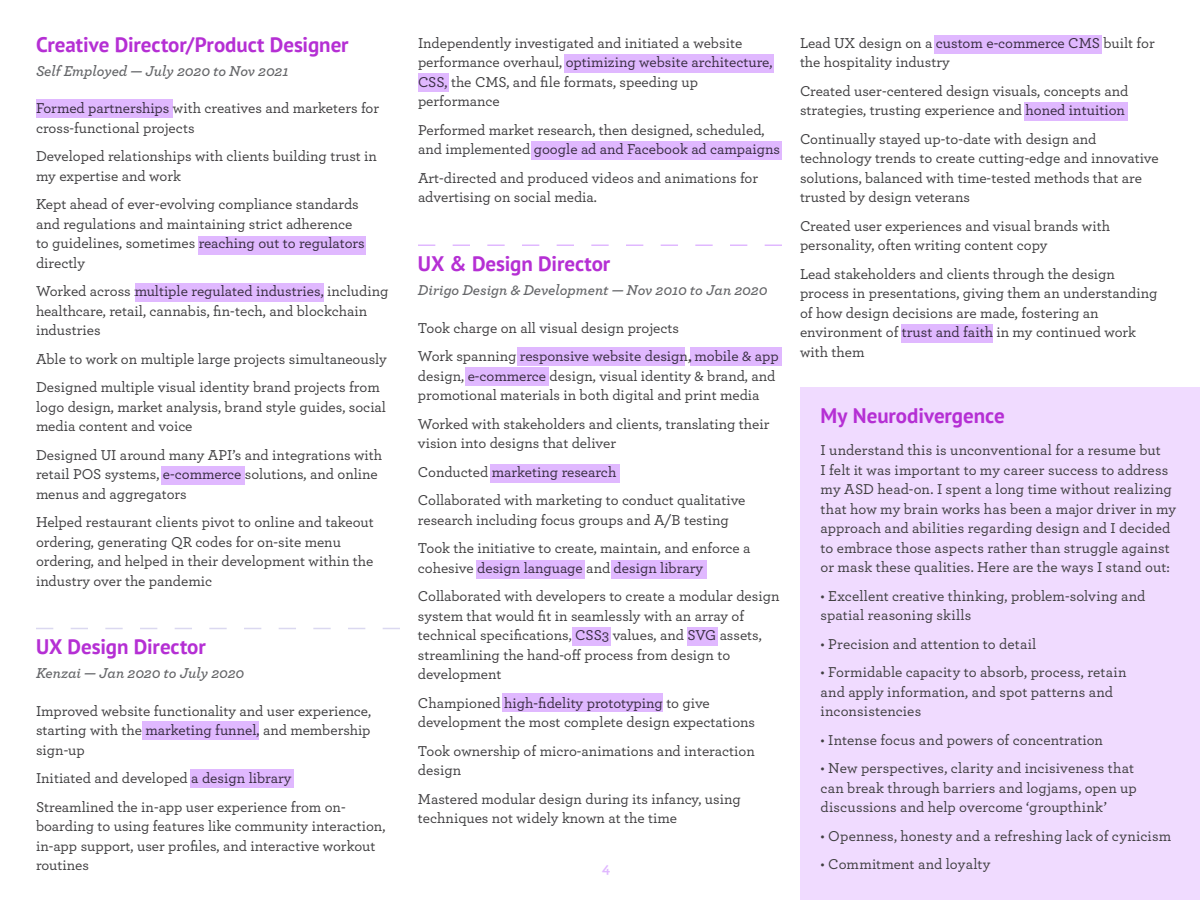
<style>
.page{position:relative;width:1200px;height:900px;background:#fff}
.page>*{position:absolute;margin:0;border:0;box-sizing:border-box;transform-origin:0 0}
.t1{font:700 21px "PT Sans";letter-spacing:-.005em;color:#b52fd4}
.t2{font:500 15px/19.5px "Archer Pro";color:#3f3e40}
.t3{font:500 15px/19.5px "Archer";letter-spacing:.005em;color:#3f3e40}
.t4{font:italic 600 15px "Archer Pro";color:#656669}
.t5{font:700 15px "Archer Pro";color:#e0b8ff}
</style>
<div class="page">
<svg style="left:36px;top:628px;width:364px;height:1px"></svg>
<svg style="left:418px;top:244px;width:364px;height:2px"></svg>
<div style="left:800px;top:387px;width:400px;height:513px;background:#f0dbff"></div>
<div style="left:36px;top:99px;width:136px;height:18px;background:#e0b8ff"></div>
<div style="left:198px;top:237px;width:168px;height:18px;background:#e0b8ff"></div>
<div style="left:135px;top:283px;width:189px;height:19px;background:#e0b8ff"></div>
<div style="left:161px;top:466px;width:83px;height:18px;background:#e0b8ff"></div>
<div style="left:142px;top:722px;width:118px;height:18px;background:#e0b8ff"></div>
<div style="left:190px;top:770px;width:104px;height:18px;background:#e0b8ff"></div>
<div style="left:564px;top:54px;width:210px;height:18px;background:#e0b8ff"></div>
<div style="left:418px;top:73px;width:30px;height:19px;background:#e0b8ff"></div>
<div style="left:532px;top:141px;width:250px;height:18px;background:#e0b8ff"></div>
<div style="left:518px;top:348px;width:168px;height:18px;background:#e0b8ff"></div>
<div style="left:691px;top:348px;width:91px;height:18px;background:#e0b8ff"></div>
<div style="left:466px;top:368px;width:83px;height:18px;background:#e0b8ff"></div>
<div style="left:490px;top:464px;width:130px;height:19px;background:#e0b8ff"></div>
<div style="left:476px;top:560px;width:109px;height:18px;background:#e0b8ff"></div>
<div style="left:611px;top:560px;width:95px;height:18px;background:#e0b8ff"></div>
<div style="left:572px;top:627px;width:39px;height:18px;background:#e0b8ff"></div>
<div style="left:687px;top:627px;width:30px;height:18px;background:#e0b8ff"></div>
<div style="left:503px;top:694px;width:160px;height:18px;background:#e0b8ff"></div>
<div style="left:934px;top:36px;width:168px;height:18px;background:#e0b8ff"></div>
<div style="left:1024px;top:102px;width:104px;height:18px;background:#e0b8ff"></div>
<div style="left:901px;top:324px;width:91px;height:18px;background:#e0b8ff"></div>
<h1 class="t1" style="left:36px;top:30px;width:314px">Creative Director/Product Designer</h1>
<p class="t4" style="left:36px;top:59px;width:254px">Self Employed — July 2020 to Nov 2021</p>
<p class="t2" style="left:36px;top:98px;width:345px">Formed partnerships with creatives and marketers for cross-functional projects</p>
<p class="t2" style="left:36px;top:146px;width:343px">Developed relationships with clients building trust in my expertise and work</p>
<p class="t2" style="left:36px;top:194px;width:330px">Kept ahead of ever-evolving compliance standards and regulations and maintaining strict adherence to guidelines, sometimes reaching out to regulators directly</p>
<p class="t2" style="left:36px;top:281px;width:354px">Worked across multiple regulated industries, including healthcare, retail, cannabis, fin-tech, and blockchain industries</p>
<p class="t2" style="left:36px;top:344px;width:352px;line-height:28.5px">Able to work on multiple large projects simultaneously<br>Designed multiple visual identity brand projects from</p>
<p class="t2" style="left:36px;top:396px;width:352px">logo design, market analysis, brand style guides, social media content and voice</p>
<p class="t2" style="left:36px;top:444px;width:348px">Designed UI around many API’s and integrations with retail POS systems, e-commerce solutions, and online menus and aggregators</p>
<p class="t2" style="left:36px;top:512px;width:339px">Helped restaurant clients pivot to online and takeout ordering, generating QR codes for on-site menu ordering, and helped in their development within the industry over the pandemic</p>
<h1 class="t1" style="left:36px;top:633px;width:171px">UX Design Director</h1>
<p class="t4" style="left:36px;top:662px;width:210px">Kenzai — Jan 2020 to July 2020</p>
<p class="t2" style="left:36px;top:700px;width:337px;text-align:justify">Improved website functionality and user experience, starting with the marketing funnel, and membership sign-up</p>
<p class="t2" style="left:36px;top:763px;width:311px;line-height:28.5px">Initiated and developed a design library<br>Streamlined the in-app user experience from on-</p>
<p class="t2" style="left:36px;top:816px;width:351px">boarding to using features like community interaction, in-app support, user profiles, and interactive workout routines</p>
<p class="t2" style="left:418px;top:32px;width:356px">Independently investigated and initiated a website performance overhaul, optimizing website architecture, CSS, the CMS, and file formats, speeding up performance</p>
<p class="t2" style="left:418px;top:119px;width:364px">Performed market research, then designed, scheduled, and implemented google ad and Facebook ad campaigns</p>
<p class="t2" style="left:418px;top:167px;width:342px">Art-directed and produced videos and animations for advertising on social media.</p>
<h1 class="t1" style="left:418px;top:250px;width:194px">UX &amp; Design Director</h1>
<p class="t4" style="left:418px;top:279px;width:351px">Dirigo Design &amp; Development — Nov 2010 to Jan 2020</p>
<p class="t2" style="left:418px;top:313px;width:362px;line-height:28.5px">Took charge on all visual design projects<br>Work spanning responsive website design, mobile &amp; app</p>
<p class="t2" style="left:418px;top:365px;width:359px">design, e-commerce design, visual identity &amp; brand, and promotional materials in both digital and print media</p>
<p class="t2" style="left:418px;top:413px;width:353px">Worked with stakeholders and clients, translating their vision into designs that deliver</p>
<p class="t2" style="left:418px;top:457px;width:329px;line-height:28.5px">Conducted marketing research<br>Collaborated with marketing to conduct qualitative</p>
<p class="t2" style="left:418px;top:505px;width:334px;line-height:28.5px">research including focus groups and A/B testing<br>Took the initiative to create, maintain, and enforce a</p>
<p class="t2" style="left:418px;top:553px;width:363px;line-height:28.5px">cohesive design language and design library<br>Collaborated with developers to create a modular design</p>
<p class="t2" style="left:418px;top:605px;width:345px">system that would fit in seamlessly with an array of technical specifications, CSS3 values, and SVG assets, streamlining the hand-off process from design to development</p>
<p class="t2" style="left:418px;top:692px;width:339px">Championed high-fidelity prototyping to give development the most complete design expectations</p>
<p class="t2" style="left:418px;top:740px;width:338px">Took ownership of micro-animations and interaction design</p>
<p class="t2" style="left:418px;top:788px;width:324px">Mastered modular design during its infancy, using techniques not widely known at the time</p>
<p class="t5" style="left:602px;top:856px;width:10px">4</p>
<p class="t2" style="left:800px;top:32px;width:356px">Lead UX design on a custom e-commerce CMS built for the hospitality industry</p>
<p class="t2" style="left:800px;top:80px;width:330px">Created user-centered design visuals, concepts and strategies, trusting experience and honed intuition</p>
<p class="t2" style="left:800px;top:128px;width:360px">Continually stayed up-to-date with design and technology trends to create cutting-edge and innovative solutions, balanced with time-tested methods that are trusted by design veterans</p>
<p class="t2" style="left:800px;top:215px;width:312px">Created user experiences and visual brands with personality, often writing content copy</p>
<p class="t2" style="left:800px;top:263px;width:359px">Lead stakeholders and clients through the design process in presentations, giving them an understanding of how design decisions are made, fostering an environment of trust and faith in my continued work with them</p>
<h1 class="t1" style="left:821px;top:402px;width:186px">My Neurodivergence</h1>
<p class="t3" style="left:821px;top:440px;width:357px">I understand this is unconventional for a resume but<br>I felt it was important to my career success to address my ASD head-on. I spent a long time without realizing that how my brain works has been a major driver in my approach and abilities regarding design and I decided to embrace those aspects rather than struggle against or mask these qualities. Here are the ways I stand out:</p>
<p class="t3" style="left:821px;top:585px;width:326px">• Excellent creative thinking, problem-solving and spatial reasoning skills</p>
<p class="t3" style="left:821px;top:633px;width:217px">• Precision and attention to detail</p>
<p class="t3" style="left:821px;top:662px;width:307px">• Formidable capacity to absorb, process, retain and apply information, and spot patterns and inconsistencies</p>
<p class="t3" style="left:821px;top:729px;width:284px">• Intense focus and powers of concentration</p>
<p class="t3" style="left:821px;top:758px;width:318px">• New perspectives, clarity and incisiveness that can break through barriers and logjams, open up discussions and help overcome ‘groupthink’</p>
<p class="t3" style="left:821px;top:825px;width:352px">• Openness, honesty and a refreshing lack of cynicism</p>
<p class="t3" style="left:821px;top:854px;width:172px">• Commitment and loyalty</p>
</div>
